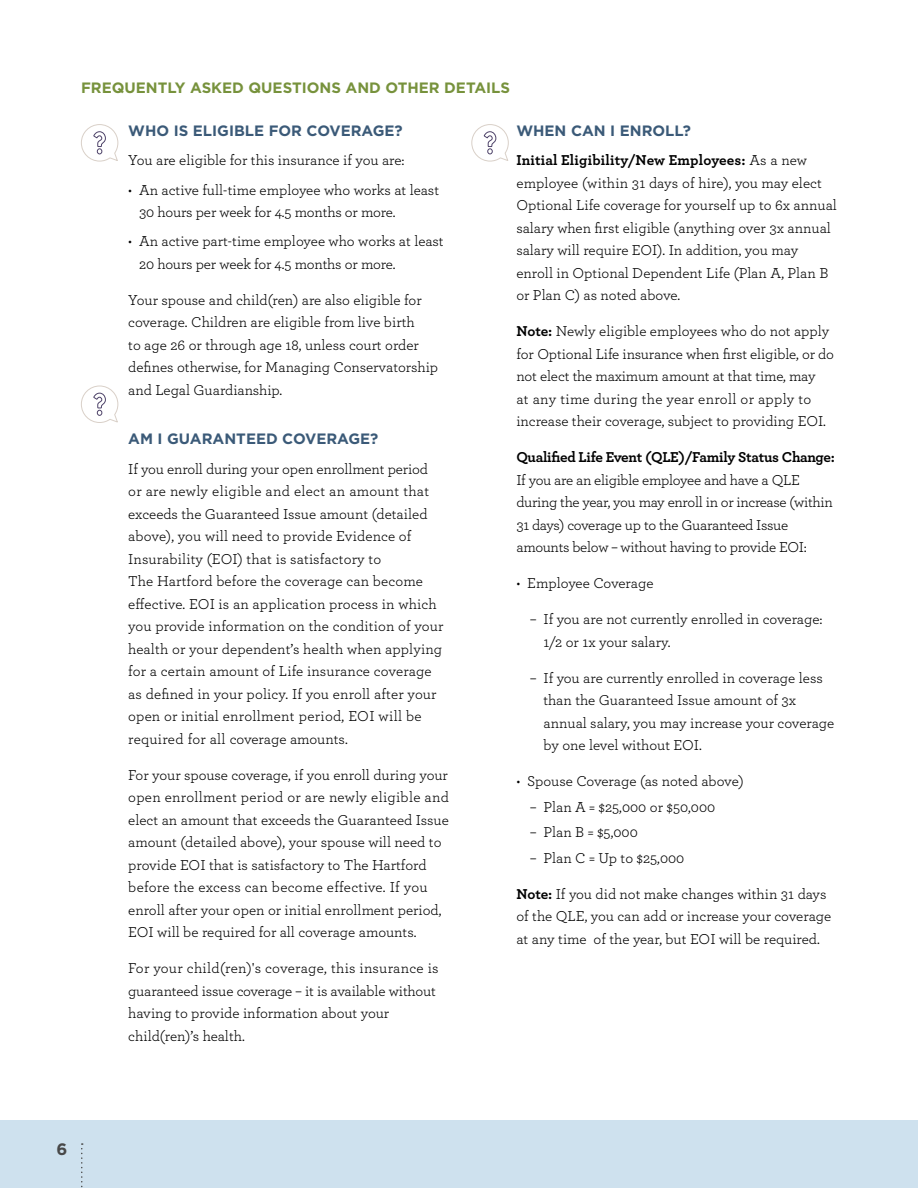
<style>
.page{position:relative;width:918px;height:1188px;background:#fff}
.page>*{position:absolute;margin:0;border:0;box-sizing:border-box;transform-origin:0 0}
.t1{font:700 16.5px "Gotham";color:#484848}
.t2{font:15px/22.5px "Archer";color:#000}
.t3{font:15px/22.5px "Archer";letter-spacing:-.02em;color:#000}
.t4{font:700 15px "Gotham";color:#3b5a78}
.t5{font:700 15px "Gotham";color:#77923c}
.s1{font-weight:700}
</style>
<div class="page">
<div style="left:0;top:1120px;width:918px;height:68px;background:#cee1ee"></div>
<svg style="left:81px;top:1143px;width:2px;height:45px"></svg>
<svg style="left:81px;top:124px;width:38px;height:38px"></svg>
<svg style="left:471px;top:124px;width:38px;height:38px"></svg>
<svg style="left:81px;top:385px;width:38px;height:38px"></svg>
<p class="t5" style="left:81px;top:78px;width:431px">FREQUENTLY ASKED QUESTIONS AND OTHER DETAILS</p>
<p class="t4" style="left:128px;top:121px;width:276px">WHO IS ELIGIBLE FOR COVERAGE?</p>
<p class="t2" style="left:128px;top:148px;width:278px">You are eligible for this insurance if you are:</p>
<p class="t2" style="left:139px;top:178px;width:302px;text-indent:-11px">• An active full-time employee who works at least<br>30 hours per week for 4.5 months or more.</p>
<p class="t2" style="left:139px;top:229px;width:306px;text-indent:-11px">• An active part-time employee who works at least<br>20 hours per week for 4.5 months or more.</p>
<p class="t2" style="left:128px;top:288px;width:311px">Your spouse and child(ren) are also eligible for coverage. Children are eligible from live birth<br>to age 26 or through age 18, unless court order defines otherwise, for Managing Conservatorship and Legal Guardianship.</p>
<p class="t4" style="left:128px;top:429px;width:252px">AM I GUARANTEED COVERAGE?</p>
<p class="t2" style="left:128px;top:457px;width:317px">If you enroll during your open enrollment period or are newly eligible and elect an amount that exceeds the Guaranteed Issue amount (detailed above), you will need to provide Evidence of Insurability (EOI) that is satisfactory to<br>The Hartford before the coverage can become effective. EOI is an application process in which you provide information on the condition of your health or your dependent’s health when applying for a certain amount of Life insurance coverage as defined in your policy. If you enroll after your open or initial enrollment period, EOI will be required for all coverage amounts.</p>
<p class="t2" style="left:128px;top:763px;width:322px">For your spouse coverage, if you enroll during your open enrollment period or are newly eligible and elect an amount that exceeds the Guaranteed Issue amount (detailed above), your spouse will need to provide EOI that is satisfactory to The Hartford before the excess can become effective. If you enroll after your open or initial enrollment period, EOI will be required for all coverage amounts.</p>
<p class="t2" style="left:128px;top:956px;width:312px">For your child(ren)'s coverage, this insurance is guaranteed issue coverage – it is available without having to provide information about your child(ren)’s health.</p>
<p class="t4" style="left:516px;top:121px;width:176px">WHEN CAN I ENROLL?</p>
<p class="t2" style="left:516px;top:148px;width:322px"><span class="s1">Initial Eligibility/New Employees:</span> As a new employee (within 31 days of hire), you may elect Optional Life coverage for yourself up to 6x annual salary when first eligible (anything over 3x annual salary will require EOI). In addition, you may enroll in Optional Dependent Life (Plan A, Plan B or Plan C) as noted above.</p>
<p class="t2" style="left:516px;top:319px;width:319px"><span class="s1">Note:</span> Newly eligible employees who do not apply for Optional Life insurance when first eligible, or do not elect the maximum amount at that time, may<br>at any time during the year enroll or apply to increase their coverage, subject to providing EOI.</p>
<p class="t3" style="left:516px;top:445px;width:320px"><span class="s1">Qualified Life Event (QLE)/Family Status Change:<br></span>If you are an eligible employee and have a QLE during the year, you may enroll in or increase (within 31 days) coverage up to the Guaranteed Issue amounts below – without having to provide EOI:</p>
<p class="t2" style="left:516px;top:571px;width:139px">• Employee Coverage</p>
<p class="t2" style="left:543px;top:607px;width:281px;text-indent:-13px">– If you are not currently enrolled in coverage:<br>1/2 or 1x your salary.</p>
<p class="t2" style="left:543px;top:666px;width:293px;text-indent:-13px">– If you are currently enrolled in coverage less than the Guaranteed Issue amount of 3x annual salary, you may increase your coverage by one level without EOI.</p>
<p class="t2" style="left:516px;top:769px;width:229px">• Spouse Coverage (as noted above)</p>
<p class="t2" style="left:530px;top:795px;width:187px">– Plan A = $25,000 or $50,000</p>
<p class="t2" style="left:530px;top:820px;width:109px">– Plan B = $5,000</p>
<p class="t2" style="left:530px;top:846px;width:156px">– Plan C = Up to $25,000</p>
<p class="t2" style="left:516px;top:882px;width:316px"><span class="s1">Note:</span> If you did not make changes within 31 days of the QLE, you can add or increase your coverage at any time of the year, but EOI will be required.</p>
<p class="t1" style="left:57px;top:1138px;width:12px">6</p>
</div>
